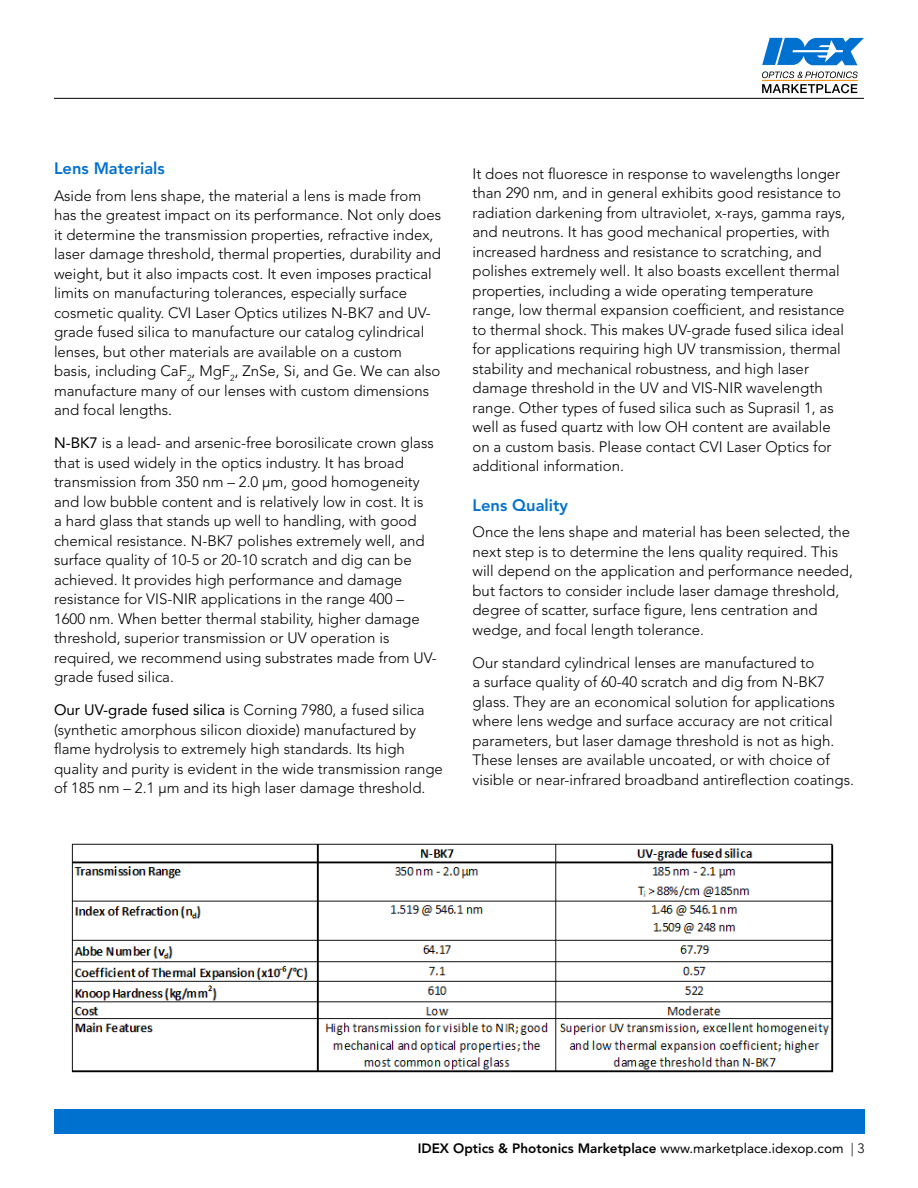
<style>
.page{position:relative;width:918px;height:1188px;background:#fff}
.page>*{position:absolute;margin:0;border:0;box-sizing:border-box;transform-origin:0 0}
.t1{font:800 16.5px "Avenir LT Std";color:#0071ce}
.t2{font:300 15px/19.5px "Avenir LT Std";color:#000}
.t3{font:800 13.5px "Avenir LT Std";color:#000}
.s1{font-weight:400}
.s2{font-weight:300}
</style>
<div class="page">
<div style="left:54px;top:1110px;width:810px;height:24px;background:#0071ce"></div>
<hr style="left:54px;top:98px;width:810px;height:1px;background:#000">
<svg style="left:762px;top:38px;width:102px;height:27px"></svg>
<hr style="left:762px;top:80px;width:96px;height:1px;background:#f38b00">
<svg style="left:762px;top:71px;width:96px;height:7px"></svg>
<svg style="left:762px;top:84px;width:95px;height:9px"></svg>
<img style="left:71px;top:843px;width:763px;height:230px">
<p class="t1" style="left:54px;top:159px;width:112px">Lens Materials</p>
<p class="t2" style="left:54px;top:186px;width:389px">Aside from lens shape, the material a lens is made from has the greatest impact on its performance. Not only does it determine the transmission properties, refractive index, laser damage threshold, thermal properties, durability and weight, but it also impacts cost. It even imposes practical limits on manufacturing tolerances, especially surface cosmetic quality. CVI Laser Optics utilizes N-BK7 and UV&shy;grade fused silica to manufacture our catalog cylindrical lenses, but other materials are available on a custom basis, including CaF<sub>2</sub>, MgF<sub>2</sub>, ZnSe, Si, and Ge. We can also manufacture many of our lenses with custom dimensions and focal lengths.</p>
<p class="t2" style="left:54px;top:433px;width:384px"><span class="s1">N-BK7</span> is a lead- and arsenic-free borosilicate crown glass that is used widely in the optics industry. It has broad transmission from 350 nm – 2.0 μm, good homogeneity and low bubble content and is relatively low in cost. It is<br>a hard glass that stands up well to handling, with good chemical resistance. N-BK7 polishes extremely well, and surface quality of 10-5 or 20-10 scratch and dig can be achieved. It provides high performance and damage resistance for VIS-NIR applications in the range 400 – 1600 nm. When better thermal stability, higher damage threshold, superior transmission or UV operation is required, we recommend using substrates made from UV&shy;grade fused silica.</p>
<p class="t2" style="left:54px;top:700px;width:390px"><span class="s1">Our UV-grade fused silica</span> is Corning 7980, a fused silica (synthetic amorphous silicon dioxide) manufactured by flame hydrolysis to extremely high standards. Its high quality and purity is evident in the wide transmission range of 185 nm – 2.1 μm and its high laser damage threshold.</p>
<p class="t2" style="left:473px;top:164px;width:374px">It does not fluoresce in response to wavelengths longer than 290 nm, and in general exhibits good resistance to radiation darkening from ultraviolet, x-rays, gamma rays, and neutrons. It has good mechanical properties, with increased hardness and resistance to scratching, and polishes extremely well. It also boasts excellent thermal properties, including a wide operating temperature range, low thermal expansion coefficient, and resistance to thermal shock. This makes UV-grade fused silica ideal for applications requiring high UV transmission, thermal stability and mechanical robustness, and high laser damage threshold in the UV and VIS-NIR wavelength range. Other types of fused silica such as Suprasil 1, as well as fused quartz with low OH content are available on a custom basis. Please contact CVI Laser Optics for additional information.</p>
<p class="t1" style="left:472px;top:495px;width:97px">Lens Quality</p>
<p class="t2" style="left:472px;top:522px;width:382px">Once the lens shape and material has been selected, the next step is to determine the lens quality required. This will depend on the application and performance needed, but factors to consider include laser damage threshold, degree of scatter, surface figure, lens centration and wedge, and focal length tolerance.</p>
<p class="t2" style="left:472px;top:653px;width:383px">Our standard cylindrical lenses are manufactured to<br>a surface quality of 60-40 scratch and dig from N-BK7 glass. They are an economical solution for applications where lens wedge and surface accuracy are not critical parameters, but laser damage threshold is not as high.<br>These lenses are available uncoated, or with choice of visible or near-infrared broadband antireflection coatings.</p>
<p class="t3" style="left:418px;top:1140px;width:448px">IDEX Optics &amp; Photonics Marketplace <span class="s1">www.marketplace.idexop.com</span> <span class="s2">| 3</span></p>
</div>
